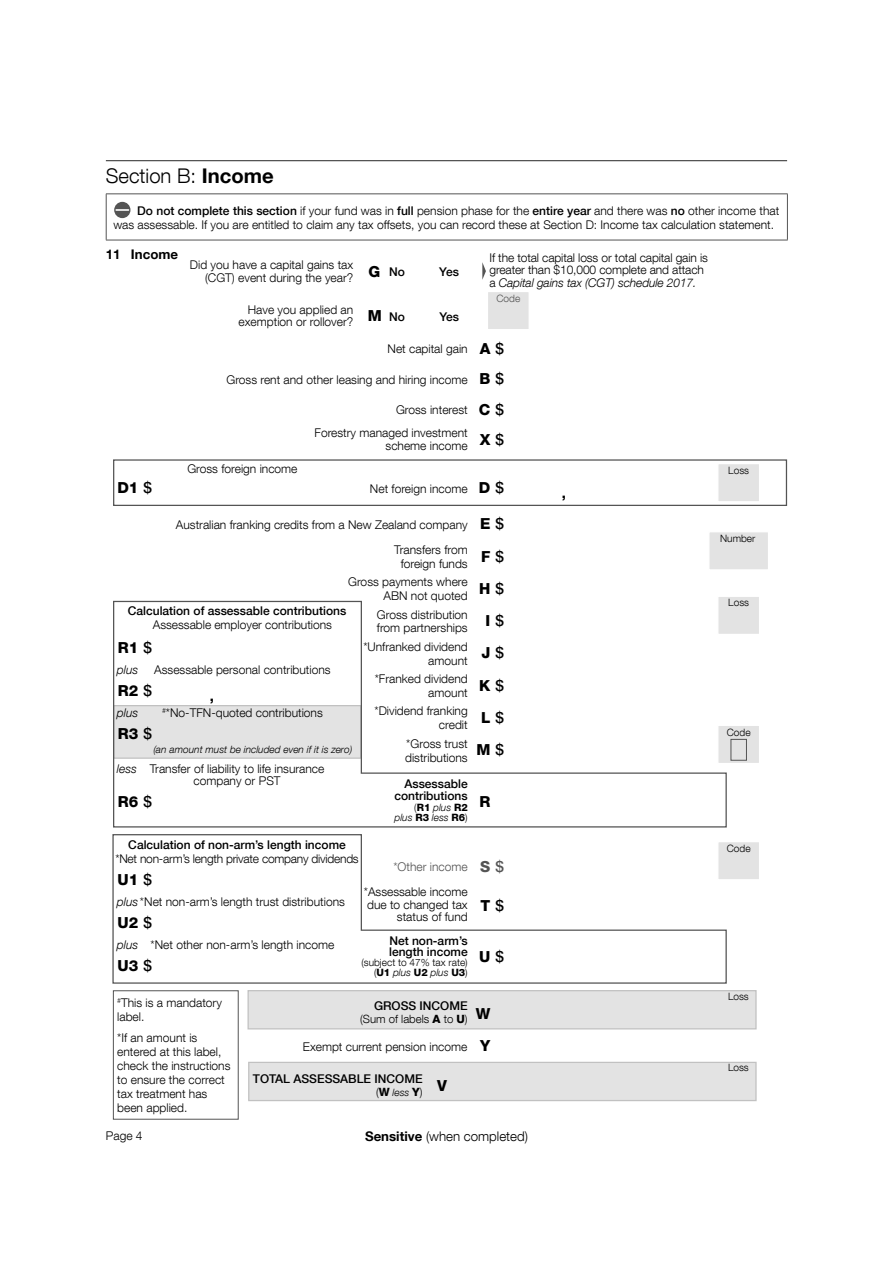
<style>
.page{position:relative;width:893px;height:1263px;background:#fff}
.page>*{position:absolute;margin:0;border:0;box-sizing:border-box;transform-origin:0 0}
.t1{font:300 20.25px "Helvetica Neue LT Com";color:#000}
.t2{font:800 15.15px "Helvetica Neue LT Com";color:#000}
.t3{font:500 15.15px "Helvetica Neue LT Com";color:#000}
.t4{font:700 15.15px "Helvetica Neue LT Com";color:#000}
.t5{font:300 13.35px "Helvetica Neue LT Com";color:#000}
.t6{font:700 13.35px "Helvetica Neue LT Com";color:#000}
.t7{font:300 12px/14px "Helvetica Neue LT Com";color:#000}
.t8{font:500 12px/11.4px "Helvetica Neue LT Com";color:#000}
.t9{font:300 12px "Helvetica Neue LT Com";letter-spacing:-.02em;color:#000}
.t10{font:300 12px "Helvetica Neue LT Com";color:#545454}
.t11{font:italic 300 12px "Helvetica Neue LT Com";color:#000}
.t12{font:300 11.4px "Helvetica Neue LT Com";color:#000}
.t13{font:italic 300 10.05px/10.1px "Helvetica Neue LT Com";color:#000;text-align:right}
.t14{font:300 10.05px/10.1px "Helvetica Neue LT Com";color:#000;text-align:right}
.t15{font:300 10.05px "Helvetica Neue LT Com";color:#545454}
.t16{font:300 7.05px "Helvetica Neue LT Com";color:#000}
.s1{font-weight:700}
.s2{font-weight:500}
.s3{font-style:italic}
.s4{font-weight:800;font-size:15.15px}
.s5{font-weight:500;font-size:15.15px}
.s6{font-style:normal}
.s7{font-weight:800;font-style:normal}
.s8{font-weight:800}
.s9{font-style:normal;font-size:11.4px}
.s10{font-weight:800;font-style:normal;font-size:11.4px}
</style>
<div class="page">
<div style="left:113px;top:990px;width:126px;height:129px;border:1px solid #545454"></div>
<div style="left:717px;top:725px;width:43px;height:39px;background:#e3e3e3;border:1px solid #fff"></div>
<div style="left:731px;top:739px;width:16px;height:21px;border:1px solid #545454"></div>
<div style="left:717px;top:841px;width:43px;height:39px;background:#e3e3e3;border:1px solid #fff"></div>
<svg style="left:112px;top:834px;width:615px;height:150px"></svg>
<div style="left:708px;top:531px;width:61px;height:39px;background:#e3e3e3;border:1px solid #fff"></div>
<div style="left:717px;top:596px;width:43px;height:39px;background:#e3e3e3;border:1px solid #fff"></div>
<div style="left:717px;top:463px;width:43px;height:39px;background:#e3e3e3;border:1px solid #fff"></div>
<div style="left:113px;top:459px;width:674px;height:47px;border:1px solid #545454"></div>
<div style="left:248px;top:1062px;width:509px;height:39px;background:#e3e3e3;border:1px solid #c1c1c1"></div>
<div style="left:247px;top:990px;width:510px;height:39px;background:#e3e3e3;border:1px solid #c1c1c1"></div>
<svg style="left:482px;top:262px;width:4px;height:18px"></svg>
<div style="left:487px;top:291px;width:43px;height:39px;background:#e3e3e3;border:1px solid #fff"></div>
<hr style="left:106px;top:160px;width:681px;height:1px;background:#545454">
<hr style="left:106px;top:194px;width:1px;height:46px;background:#545454">
<hr style="left:106px;top:194px;width:682px;height:1px;background:#545454">
<hr style="left:787px;top:194px;width:1px;height:46px;background:#545454">
<hr style="left:106px;top:240px;width:682px;height:1px;background:#545454">
<svg style="left:114px;top:202px;width:16px;height:16px"></svg>
<svg style="left:113px;top:600px;width:614px;height:228px"></svg>
<h1 class="t1" style="left:106px;top:163px;width:169px">Section B: <span class="s1">Income</span></h1>
<p class="t7" style="left:113px;top:204px;width:667px;text-indent:24px"><span class="s2">Do not complete this section</span> if your fund was in <span class="s2">full</span> pension phase for the <span class="s2">entire year</span> and there was <span class="s2">no</span> other income that was assessable. If you are entitled to claim any tax offsets, you can record these at Section D: Income tax calculation statement.</p>
<p class="t6" style="left:106px;top:246px;width:74px">11 Income</p>
<p class="t7" style="left:205px;top:258px;width:177px;line-height:12.6px;text-indent:-15px">Did you have a capital gains tax (CGT) event during the year? <sup>G</sup></p>
<p class="t7" style="left:239px;top:303px;width:145px;line-height:12.6px;text-indent:9px">Have you applied an exemption or rollover? <sup>M</sup></p>
<p class="t8" style="left:389px;top:266px;width:17px">No</p>
<p class="t8" style="left:439px;top:266px;width:21px">Yes</p>
<p class="t8" style="left:389px;top:311px;width:17px">No</p>
<p class="t8" style="left:439px;top:311px;width:21px">Yes</p>
<p class="t7" style="left:489px;top:251px;width:220px;line-height:12.6px">If the total capital loss or total capital gain is greater than $10,000 complete and attach a <span class="s3">Capital gains tax (CGT) schedule 2017.</span></p>
<p class="t15" style="left:496px;top:292px;width:25px">Code</p>
<p class="t7" style="left:388px;top:342px;width:118px">Net capital gain <span class="s4">A</span> <span class="s5">$</span></p>
<p class="t7" style="left:226px;top:372px;width:279px">Gross rent and other leasing and hiring income <span class="s4">B</span> <span class="s5">$</span></p>
<p class="t7" style="left:396px;top:403px;width:109px">Gross interest <span class="s4">C</span> <span class="s5">$</span></p>
<p class="t3" style="left:495px;top:431px;width:10px">$</p>
<p class="t7" style="left:386px;top:427px;width:106px;line-height:12.6px;text-indent:-71px">Forestry managed investment scheme income <sup>X</sup></p>
<p class="t7" style="left:187px;top:461px;width:112px">Gross foreign income</p>
<p class="t14" style="left:728px;top:465px;width:22px">Loss</p>
<p class="t2" style="left:117px;top:479px;width:36px">D1 <span class="s2">$</span></p>
<p class="t7" style="left:370px;top:482px;width:122px">Net foreign income <span class="s4">D</span></p>
<p class="t3" style="left:495px;top:479px;width:10px">$</p>
<p class="t7" style="left:176px;top:517px;width:329px">Australian franking credits from a New Zealand company <span class="s4">E</span> <span class="s5">$</span></p>
<p class="t7" style="left:401px;top:542px;width:91px;text-indent:-6px">Transfers from foreign funds <sup>F</sup></p>
<p class="t3" style="left:495px;top:547px;width:10px">$</p>
<p class="t7" style="left:384px;top:575px;width:108px;text-indent:-35px">Gross payments where<br>ABN not quoted <sup>H</sup></p>
<p class="t3" style="left:495px;top:579px;width:10px">$</p>
<p class="t8" style="left:128px;top:605px;width:220px">Calculation of assessable contributions</p>
<p class="t7" style="left:153px;top:618px;width:181px">Assessable employer contributions</p>
<p class="t2" style="left:118px;top:639px;width:35px">R1 <span class="s2">$</span></p>
<p class="t11" style="left:117px;top:663px;width:23px">plus</p>
<p class="t7" style="left:154px;top:663px;width:178px">Assessable personal contributions</p>
<p class="t2" style="left:118px;top:682px;width:35px">R2 <span class="s2">$</span></p>
<p class="t4" style="left:210px;top:686px;width:6px">,</p>
<p class="t16" style="left:162px;top:706px;width:5px">#</p>
<p class="t11" style="left:117px;top:706px;width:23px">plus</p>
<p class="t7" style="left:166px;top:706px;width:158px">*No-TFN-quoted contributions</p>
<p class="t2" style="left:118px;top:725px;width:35px">R3 <span class="s2">$</span></p>
<p class="t13" style="left:153px;top:745px;width:201px">(an amount must be included even if it is zero)</p>
<p class="t7" style="left:150px;top:762px;width:176px;line-height:12.6px;text-align:center">Transfer of liability to life insurance company or PST</p>
<p class="t11" style="left:117px;top:761px;width:22px">less</p>
<p class="t2" style="left:118px;top:793px;width:35px">R6 <span class="s2">$</span></p>
<p class="t8" style="left:128px;top:838px;width:219px">Calculation of non-arm’s length income</p>
<p class="t7" style="left:377px;top:607px;width:115px">Gross distribution from partnerships <sup>I</sup></p>
<p class="t3" style="left:495px;top:612px;width:10px">$</p>
<p class="t7" style="left:428px;top:639px;width:64px;text-indent:-65px">*Unfranked dividend amount <sup>J</sup></p>
<p class="t3" style="left:495px;top:644px;width:10px">$</p>
<p class="t7" style="left:428px;top:672px;width:64px;text-indent:-54px">*Franked dividend amount <sup>K</sup></p>
<p class="t3" style="left:495px;top:676px;width:10px">$</p>
<p class="t7" style="left:439px;top:704px;width:53px;text-indent:-65px">*Dividend franking credit <sup>L</sup></p>
<p class="t3" style="left:495px;top:708px;width:10px">$</p>
<p class="t7" style="left:405px;top:736px;width:64px">*Gross trust distributions</p>
<p class="t8" style="left:394px;top:777px;width:75px;line-height:12.6px;text-align:right">Assessable contributions</p>
<p class="t13" style="left:395px;top:802px;width:75px"><span class="s6">(</span><span class="s7">R1</span> plus <span class="s7">R2 </span>plus <span class="s7">R3</span> less <span class="s7">R6</span><span class="s6">)</span></p>
<p class="t2" style="left:476px;top:741px;width:29px">M <span class="s2">$</span></p>
<p class="t2" style="left:479px;top:793px;width:12px">R</p>
<p class="t9" style="left:115px;top:852px;width:245px">*Net non-arm’s length private company dividends</p>
<p class="t10" style="left:393px;top:859px;width:112px">*Other income <span class="s4">S</span> <span class="s5">$</span></p>
<p class="t2" style="left:118px;top:870px;width:36px">U1 <span class="s2">$</span></p>
<p class="t7" style="left:364px;top:885px;width:105px;line-height:12.6px;text-align:right">*Assessable income due to changed tax status of fund</p>
<p class="t2" style="left:481px;top:896px;width:25px">T <span class="s2">$</span></p>
<p class="t7" style="left:117px;top:894px;width:229px"><span class="s3">plus</span> *Net non-arm’s length trust distributions</p>
<p class="t7" style="left:117px;top:937px;width:219px"><span class="s3">plus</span> *Net other non-arm’s length income</p>
<p class="t2" style="left:118px;top:956px;width:36px">U3 <span class="s2">$</span></p>
<p class="t2" style="left:118px;top:913px;width:36px">U2 <span class="s2">$</span></p>
<p class="t8" style="left:389px;top:934px;width:80px">Net non-arm’s length income</p>
<p class="t14" style="left:361px;top:957px;width:108px">(subject to 47% tax rate) (<span class="s8">U1</span> <span class="s3">plus</span> <span class="s8">U2</span> <span class="s3">plus</span> <span class="s8">U3</span>)</p>
<p class="t2" style="left:479px;top:948px;width:26px">U <span class="s2">$</span></p>
<p class="t7" style="left:117px;top:995px;width:106px"><sup>#</sup>This is a mandatory label.</p>
<p class="t7" style="left:117px;top:1030px;width:115px">*If an amount is entered at this label, check the instructions to ensure the correct tax treatment has been applied.</p>
<p class="t8" style="left:374px;top:1000px;width:95px">GROSS INCOME</p>
<p class="t12" style="left:360px;top:1012px;width:132px">(Sum of labels <span class="s8">A</span> to <span class="s8">U</span>) <sup>W</sup></p>
<p class="t7" style="left:303px;top:1039px;width:189px">Exempt current pension income <span class="s4">Y</span></p>
<p class="t8" style="left:253px;top:1073px;width:171px">TOTAL ASSESSABLE INCOME</p>
<p class="t13" style="left:376px;top:1087px;width:48px"><span class="s9">(</span><span class="s10">W</span> less <span class="s10">Y</span><span class="s9">)</span></p>
<p class="t2" style="left:437px;top:1076px;width:11px">V</p>
<p class="t7" style="left:106px;top:1129px;width:38px">Page 4</p>
<p class="t5" style="left:365px;top:1128px;width:164px"><span class="s1">Sensitive</span> (when completed)</p>
<p class="t4" style="left:562px;top:483px;width:6px">,</p>
<p class="t14" style="left:720px;top:533px;width:37px">Number</p>
<p class="t14" style="left:728px;top:598px;width:22px">Loss</p>
<p class="t14" style="left:727px;top:727px;width:25px">Code</p>
<p class="t14" style="left:727px;top:843px;width:25px">Code</p>
<p class="t14" style="left:728px;top:991px;width:22px">Loss</p>
<p class="t14" style="left:728px;top:1062px;width:22px">Loss</p>
</div>
